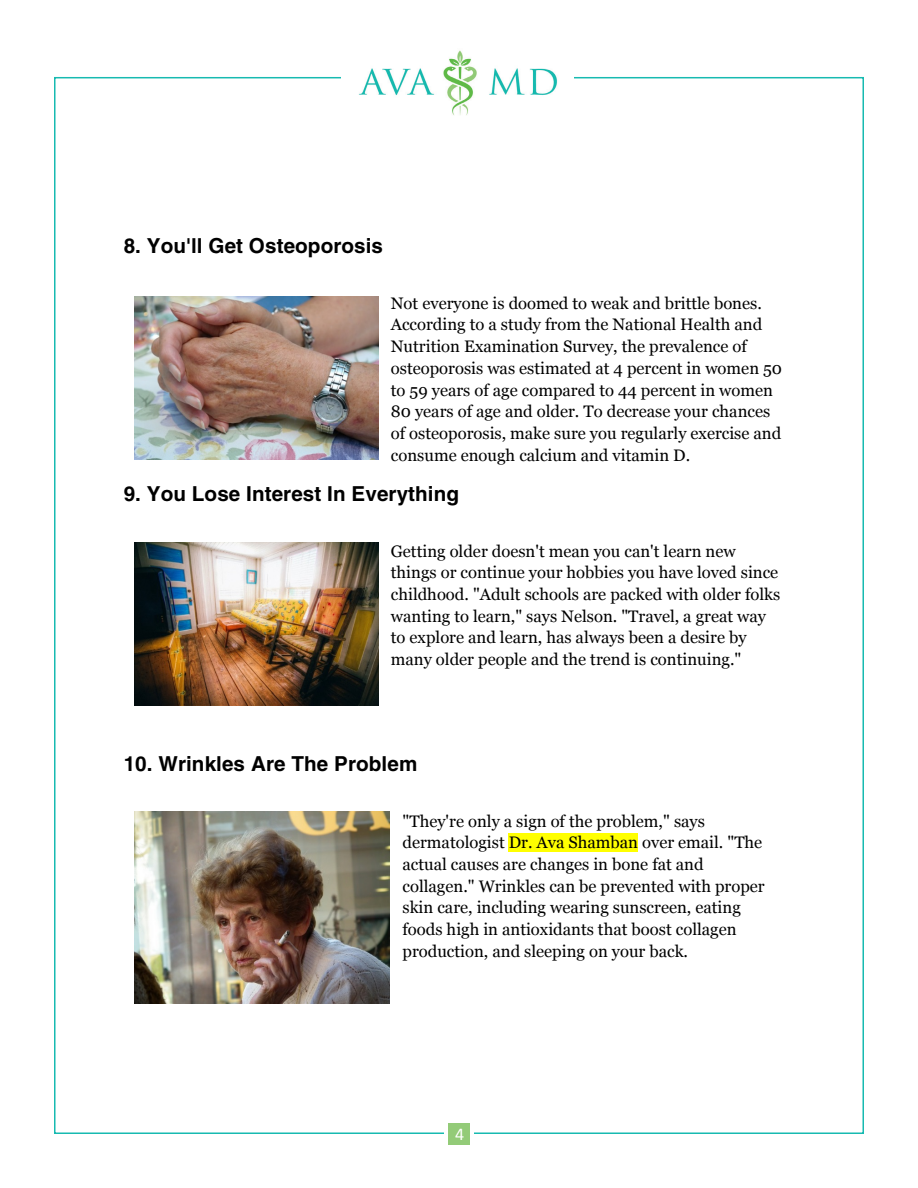
<style>
.page{position:relative;width:918px;height:1188px;background:#fff}
.page>*{position:absolute;margin:0;border:0;box-sizing:border-box;transform-origin:0 0}
.t1{font:700 20.7px "Helvetica";letter-spacing:.005em;color:#000}
.t2{font:18px "Calibri";color:#fff}
.t3{font:16.65px/21.8px "Georgia";color:#000}
</style>
<div class="page">
<img style="left:359px;top:50px;width:199px;height:65px">
<div style="left:448px;top:1123px;width:22px;height:22px;background:#93cb78"></div>
<div style="left:509px;top:833px;width:129px;height:19px;background:#ff0"></div>
<img style="left:134px;top:296px;width:244px;height:163px">
<img style="left:134px;top:542px;width:244px;height:163px">
<img style="left:134px;top:812px;width:255px;height:191px">
<p class="t1" style="left:124px;top:233px;width:261px">8. You'll Get Osteoporosis</p>
<p class="t3" style="left:391px;top:291px;width:393px">Not everyone is doomed to weak and brittle bones.<br>According to a study from the National Health and Nutrition Examination Survey, the prevalence of osteoporosis was estimated at 4 percent in women 50 to 59 years of age compared to 44 percent in women 80 years of age and older. To decrease your chances of osteoporosis, make sure you regularly exercise and consume enough calcium and vitamin D.</p>
<p class="t1" style="left:124px;top:481px;width:337px">9. You Lose Interest In Everything</p>
<p class="t3" style="left:391px;top:539px;width:391px">Getting older doesn't mean you can't learn new things or continue your hobbies you have loved since childhood. "Adult schools are packed with older folks wanting to learn," says Nelson. "Travel, a great way to explore and learn, has always been a desire by many older people and the trend is continuing."</p>
<p class="t1" style="left:124px;top:751px;width:295px">10. Wrinkles Are The Problem</p>
<p class="t3" style="left:403px;top:809px;width:364px">"They're only a sign of the problem," says dermatologist Dr. Ava Shamban over email. "The actual causes are changes in bone fat and collagen." Wrinkles can be prevented with proper skin care, including wearing sunscreen, eating foods high in antioxidants that boost collagen production, and sleeping on your back.</p>
<p class="t2" style="left:455px;top:1123px;width:11px">4</p>
</div>
